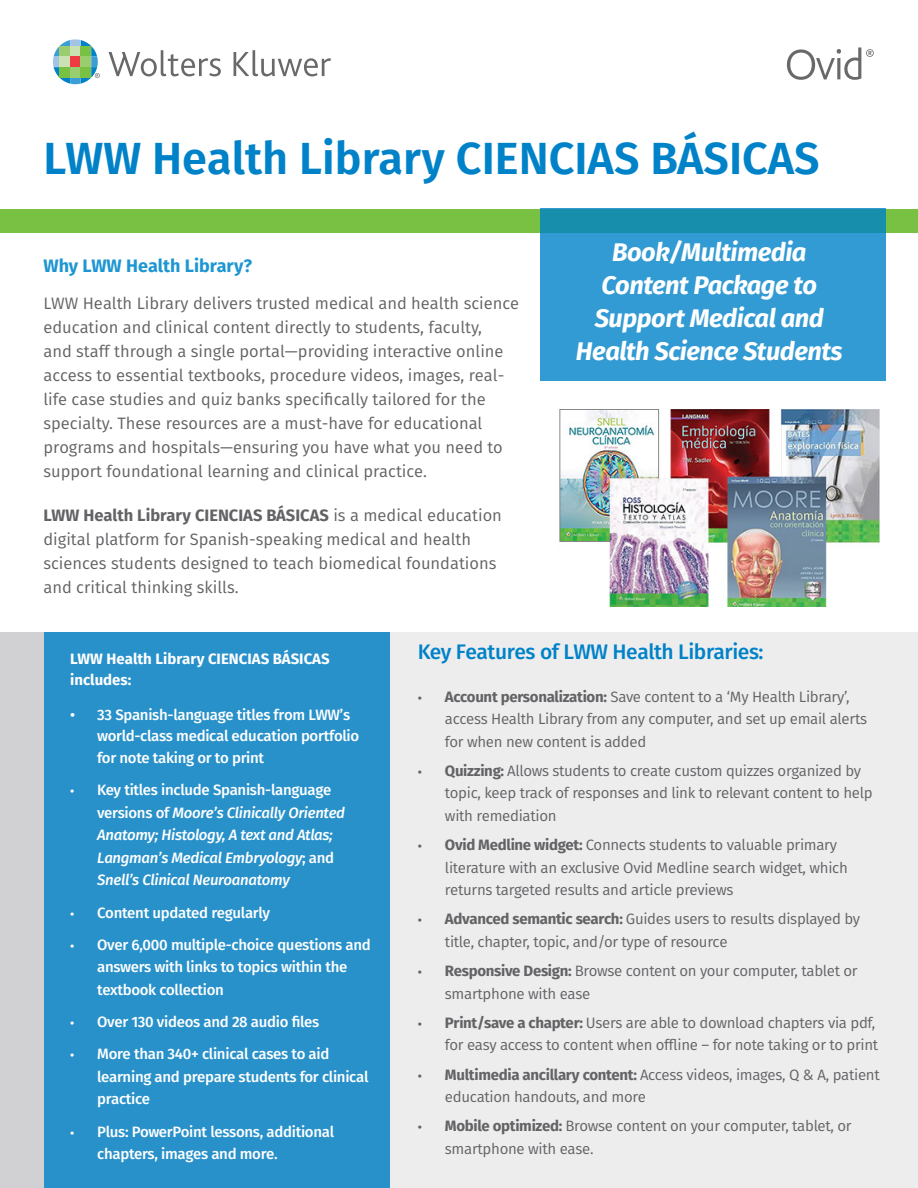
<style>
.page{position:relative;width:918px;height:1188px;background:#fff}
.page>*{position:absolute;margin:0;border:0;box-sizing:border-box;transform-origin:0 0}
.t1{font:600 45px "Fira Sans";color:#0082c8}
.t2{font:italic 700 25.5px/33px "Fira Sans";letter-spacing:-.02em;color:#fff;text-align:center}
.t3{font:500 21px "Fira Sans";letter-spacing:-.02em;color:#0082c8}
.t4{font:700 18px "Fira Sans";color:#1e96d2}
.t5{font:16.5px/24px "Fira Sans";color:#636366}
.t6{font:15px/22.5px "Fira Sans";letter-spacing:-.02em;color:#636366}
.t7{font:500 15px/22.5px "Fira Sans";letter-spacing:-.02em;color:#fff}
.t8{font:italic 500 15px/22.5px "Fira Sans";letter-spacing:-.02em;color:#fff}
.t9{font:700 15px/21px "Fira Sans";color:#fff}
.s1{font-weight:700}
.s2{font-family:"Myriad Pro";font-weight:400;font-style:normal}
.s3{font-style:normal}
.s4{font-family:"Myriad Pro";font-weight:400}
.s5{font-family:"Myriad Pro"}
</style>
<div class="page">
<div style="left:0;top:209px;width:918px;height:24px;background:#79c142"></div>
<svg style="left:540px;top:209px;width:346px;height:172px;background:#2f99cd"></svg>
<div style="left:0;top:633px;width:918px;height:555px;background:#ededee"></div>
<div style="left:0;top:633px;width:390px;height:555px;background:#d1d1d3"></div>
<div style="left:44px;top:633px;width:346px;height:555px;background:#2991ca"></div>
<svg style="left:53px;top:39px;width:47px;height:45px"></svg>
<svg style="left:109px;top:50px;width:112px;height:26px"></svg>
<svg style="left:234px;top:50px;width:97px;height:26px"></svg>
<svg style="left:787px;top:47px;width:87px;height:33px"></svg>
<img style="left:559px;top:409px;width:321px;height:197px">
<p class="t1" style="left:43px;top:122px;width:778px">LWW Health Library CIENCIAS BÁSICAS</p>
<p class="t4" style="left:43px;top:250px;width:210px">Why LWW Health Library?</p>
<p class="t5" style="left:43px;top:291px;width:477px">LWW Health Library delivers trusted medical and health science education and clinical content directly to students, faculty,<br>and staff through a single portal—providing interactive online access to essential textbooks, procedure videos, images, real&shy;life case studies and quiz banks specifically tailored for the specialty. These resources are a must-have for educational programs and hospitals—ensuring you have what you need to support foundational learning and clinical practice.</p>
<p class="t5" style="left:43px;top:503px;width:460px"><span class="s1">LWW Health Library CIENCIAS BÁSICAS</span> is a medical education digital platform for Spanish-speaking medical and health sciences students designed to teach biomedical foundations and critical thinking skills.</p>
<p class="t2" style="left:576px;top:234px;width:268px">Book/Multimedia<br>Content Package to<br>Support Medical and<br>Health Science Students</p>
<p class="t9" style="left:70px;top:647px;width:261px">LWW Health Library CIENCIAS BÁSICAS includes:</p>
<p class="t7" style="left:97px;top:703px;width:264px;line-height:21px;text-indent:-27px">• 33 Spanish-language titles from LWW’s world-class medical education portfolio</p>
<p class="t7" style="left:97px;top:746px;width:169px">for note taking or to print</p>
<p class="t8" style="left:97px;top:778px;width:249px;text-indent:-27px"><span class="s2">•</span> <span class="s3">Key titles include Spanish-language versions of</span> Moore’s Clinically Oriented Anatomy; Histology, A text and Atlas; Langman’s Medical Embryology<span class="s3">; and </span>Snell’s Clinical Neuroanatomy</p>
<p class="t7" style="left:70px;top:900px;width:202px"><span class="s4">•</span> Content updated regularly</p>
<p class="t7" style="left:97px;top:933px;width:275px;text-indent:-27px"><span class="s4">•</span> Over 6,000 multiple-choice questions and answers with links to topics within the textbook collection</p>
<p class="t7" style="left:70px;top:1010px;width:251px"><span class="s4">•</span> Over 130 videos and 28 audio files</p>
<p class="t7" style="left:97px;top:1042px;width:273px;text-indent:-27px"><span class="s4">•</span> More than 340+ clinical cases to aid learning and prepare students for clinical practice</p>
<p class="t7" style="left:97px;top:1119px;width:238px;text-indent:-27px"><span class="s4">•</span> Plus: PowerPoint lessons, additional chapters, images and more.</p>
<p class="t3" style="left:418px;top:635px;width:347px">Key Features of LWW Health Libraries:</p>
<p class="t6" style="left:445px;top:685px;width:424px;text-indent:-27px"><span class="s5">•</span> <span class="s1">Account personalization:</span> Save content to a ‘My Health Library’, access Health Library from any computer, and set up email alerts for when new content is added</p>
<p class="t6" style="left:445px;top:759px;width:429px;text-indent:-27px"><span class="s5">•</span> <span class="s1">Quizzing:</span> Allows students to create custom quizzes organized by topic, keep track of responses and link to relevant content to help with remediation</p>
<p class="t6" style="left:445px;top:833px;width:404px;text-indent:-27px"><span class="s5">•</span> <span class="s1">Ovid Medline widget:</span> Connects students to valuable primary literature with an exclusive Ovid Medline search widget, which returns targeted results and article previews</p>
<p class="t6" style="left:445px;top:908px;width:417px;text-indent:-27px"><span class="s5">•</span> <span class="s1">Advanced semantic search:</span> Guides users to results displayed by title, chapter, topic, and/or type of resource</p>
<p class="t6" style="left:445px;top:959px;width:414px;text-indent:-27px"><span class="s5">•</span> <span class="s1">Responsive Design:</span> Browse content on your computer, tablet or smartphone with ease</p>
<p class="t6" style="left:418px;top:1011px;width:462px;text-align:right"><span class="s5">•</span> <span class="s1">Print/save a chapter:</span> Users are able to download chapters via pdf, for easy access to content when offline – for note taking or to print</p>
<p class="t6" style="left:445px;top:1063px;width:436px;text-indent:-27px"><span class="s5">•</span> <span class="s1">Multimedia ancillary content:</span> Access videos, images, Q &amp; A, patient education handouts, and more</p>
<p class="t6" style="left:445px;top:1115px;width:408px;text-indent:-27px"><span class="s5">•</span> <span class="s1">Mobile optimized:</span> Browse content on your computer, tablet, or smartphone with ease.</p>
</div>
